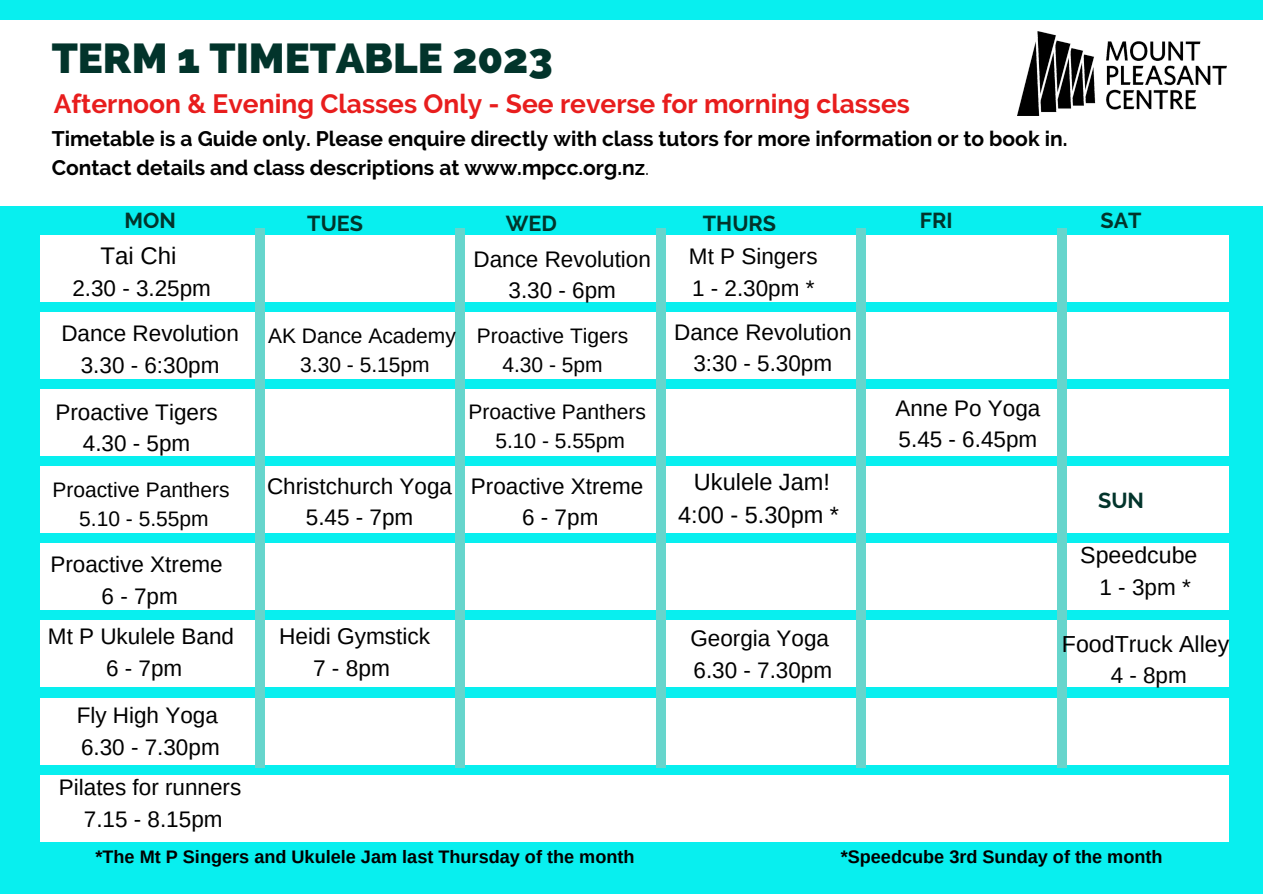
<style>
.page{position:relative;width:1263px;height:894px;background:#fff}
.page>*{position:absolute;margin:0;border:0;box-sizing:border-box;transform-origin:0 0}
.t1{font:800 42px "Raleway";color:#02342b}
.t2{font:700 26.4px "Raleway";color:#e81d1d}
.t3{font:24px "Arimo";color:#000}
.t4{font:23.55px/33px "Arimo";color:#000;text-align:center}
.t5{font:23.1px "Arimo";color:#000}
.t6{font:22.65px/31.5px "Arimo";color:#000;text-align:center}
.t7{font:22.5px/31.5px "Arimo";color:#000;text-align:center}
.t8{font:700 21.6px "Raleway";color:#02342b}
.t9{font:700 21px/29.2px "Raleway";color:#000}
.t10{font:21px/29.2px "Arimo";color:#000;text-align:center}
.t11{font:700 18.15px "Arimo";color:#000}
.s1{font-weight:400}
</style>
<div class="page">
<div style="left:0;top:0;width:1263px;height:893px;background:#08efef"></div>
<div style="left:0;top:20px;width:1263px;height:185px;background:#fff"></div>
<div style="left:40px;top:236px;width:1189px;height:66px;background:#fff"></div>
<div style="left:40px;top:312px;width:1189px;height:67px;background:#fff"></div>
<div style="left:40px;top:389px;width:1189px;height:67px;background:#fff"></div>
<div style="left:40px;top:466px;width:1189px;height:67px;background:#fff"></div>
<div style="left:40px;top:543px;width:1189px;height:67px;background:#fff"></div>
<div style="left:40px;top:620px;width:1189px;height:67px;background:#fff"></div>
<div style="left:40px;top:697px;width:1189px;height:66px;background:#fff"></div>
<div style="left:40px;top:774px;width:1189px;height:66px;background:#fff"></div>
<div style="left:255px;top:228px;width:9px;height:540px;background:#66d5cc"></div>
<div style="left:456px;top:228px;width:9px;height:540px;background:#66d5cc"></div>
<div style="left:656px;top:228px;width:9px;height:540px;background:#66d5cc"></div>
<div style="left:857px;top:228px;width:9px;height:540px;background:#66d5cc"></div>
<div style="left:1057px;top:228px;width:10px;height:540px;background:#66d5cc"></div>
<img style="left:1017px;top:32px;width:209px;height:83px">
<h1 class="t1" style="left:52px;top:34px;width:503px">TERM 1 TIMETABLE 2023</h1>
<p class="t2" style="left:54px;top:88px;width:858px">Afternoon &amp; Evening Classes Only - See reverse for morning classes</p>
<p class="t9" style="left:52px;top:124px;width:1017px">Timetable is a Guide only. Please enquire directly with class tutors for more information or to book in.<br>Contact details and class descriptions at www.mpcc.org.nz<span class="s1">.</span></p>
<p class="t8" style="left:124px;top:207px;width:53px">MON</p>
<p class="t8" style="left:307px;top:211px;width:57px">TUES</p>
<p class="t8" style="left:506px;top:211px;width:53px">WED</p>
<p class="t8" style="left:703px;top:211px;width:75px">THURS</p>
<p class="t8" style="left:920px;top:207px;width:34px">FRI</p>
<p class="t8" style="left:1100px;top:207px;width:43px">SAT</p>
<p class="t7" style="left:473px;top:243px;width:179px">Dance Revolution<br>3.30 - 6pm</p>
<p class="t3" style="left:100px;top:242px;width:77px">Tai Chi</p>
<p class="t7" style="left:72px;top:272px;width:140px">2.30 - 3.25pm</p>
<p class="t7" style="left:689px;top:241px;width:130px;text-align:left">Mt P Singers<br>1 - 2.30pm *</p>
<p class="t7" style="left:61px;top:317px;width:179px">Dance Revolution<br>3.30 - 6:30pm</p>
<p class="t7" style="left:55px;top:396px;width:164px">Proactive Tigers<br>4.30 - 5pm</p>
<p class="t10" style="left:52px;top:475px;width:179px">Proactive Panthers<br>5.10 - 5.55pm</p>
<p class="t7" style="left:50px;top:548px;width:174px">Proactive Xtreme<br>6 - 7pm</p>
<p class="t7" style="left:48px;top:620px;width:188px">Mt P Ukulele Band<br>6 - 7pm</p>
<p class="t7" style="left:77px;top:699px;width:145px;text-align:left">Fly High Yoga<br>6.30 - 7.30pm</p>
<p class="t7" style="left:59px;top:771px;width:184px">Pilates for runners<br>7.15 - 8.15pm</p>
<p class="t10" style="left:268px;top:321px;width:189px">AK Dance Academy<br>3.30 - 5.15pm</p>
<p class="t7" style="left:267px;top:470px;width:186px">Christchurch Yoga<br>5.45 - 7pm</p>
<p class="t10" style="left:477px;top:321px;width:153px">Proactive Tigers<br>4.30 - 5pm</p>
<p class="t10" style="left:469px;top:397px;width:179px">Proactive Panthers<br>5.10 - 5.55pm</p>
<p class="t7" style="left:471px;top:470px;width:174px">Proactive Xtreme<br>6 - 7pm</p>
<p class="t7" style="left:674px;top:316px;width:179px">Dance Revolution<br>3:30 - 5.30pm</p>
<p class="t4" style="left:678px;top:465px;width:162px">Ukulele Jam!<br>4:00 - 5.30pm *</p>
<p class="t6" style="left:279px;top:620px;width:153px">Heidi Gymstick<br>7 - 8pm</p>
<p class="t7" style="left:690px;top:622px;width:143px;text-align:left">Georgia Yoga<br>6.30 - 7.30pm</p>
<p class="t7" style="left:895px;top:392px;width:146px;text-align:left">Anne Po Yoga<br>5.45 - 6.45pm</p>
<p class="t8" style="left:1098px;top:487px;width:47px">SUN</p>
<p class="t5" style="left:1080px;top:542px;width:119px">Speedcube</p>
<p class="t7" style="left:1099px;top:571px;width:93px">1 - 3pm *</p>
<p class="t5" style="left:1062px;top:630px;width:169px">FoodTruck Alley</p>
<p class="t7" style="left:1111px;top:659px;width:78px">4 - 8pm</p>
<p class="t11" style="left:95px;top:845px;width:541px">*The Mt P Singers and Ukulele Jam last Thursday of the month</p>
<p class="t11" style="left:841px;top:845px;width:323px">*Speedcube 3rd Sunday of the month</p>
</div>
